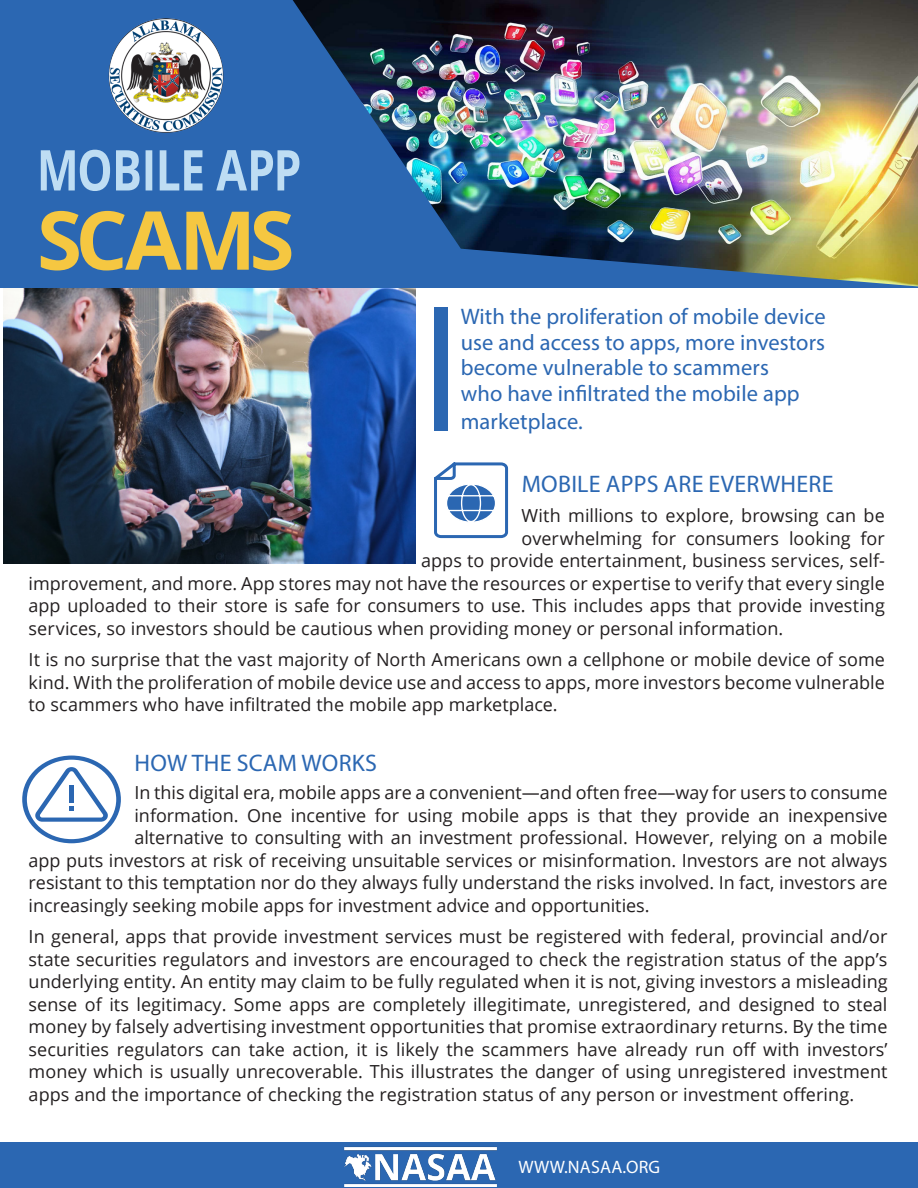
<style>
.page{position:relative;width:918px;height:1188px;background:#fff}
.page>*{position:absolute;margin:0;border:0;box-sizing:border-box;transform-origin:0 0}
.t1{font:24px "Myriad Pro";letter-spacing:.01em;color:#2b67b2}
.P3_-_Intro_Paragraph_-_Large{font:22.5px/25.5px "Myriad Pro";letter-spacing:.005em;color:#2b67b2}
.Numbers{font:18px/22.5px "Open Sans";color:#231f20;text-align:justify}
.t2{font:18px "Myriad Pro";letter-spacing:.01em;color:#fff}
</style>
<div class="page">
<div style="left:0;top:1142px;width:918px;height:46px;background:#2b67b2"></div>
<div style="left:0;top:0;width:918px;height:287px;background:#2b67b2"></div>
<img style="left:293px;top:0;width:625px;height:286px">
<svg style="left:41px;top:211px;width:250px;height:60px"></svg>
<svg style="left:41px;top:150px;width:258px;height:41px"></svg>
<img style="left:109px;top:18px;width:114px;height:115px;border-radius:57px">
<div style="left:434px;top:307px;width:13px;height:124px;background:#2b67b2"></div>
<img style="left:4px;top:289px;width:411px;height:274px">
<svg style="left:434px;top:462px;width:75px;height:77px"></svg>
<svg style="left:22px;top:756px;width:99px;height:87px"></svg>
<img style="left:344px;top:1146px;width:153px;height:41px">
<p class="P3_-_Intro_Paragraph_-_Large" style="left:461px;top:303px;width:367px">With the proliferation of mobile device use and access to apps, more investors become vulnerable to scammers<br>who have infiltrated the mobile app</p>
<p class="P3_-_Intro_Paragraph_-_Large" style="left:461px;top:408px;width:124px">marketplace.</p>
<h1 class="t1" style="left:522px;top:469px;width:313px">MOBILE APPS ARE EVERWHERE</h1>
<p class="Numbers" style="left:522px;top:504px;width:365px">With millions to explore, browsing can be</p>
<p class="Numbers" style="left:522px;top:526px;width:365px">overwhelming for consumers looking for</p>
<p class="Numbers" style="left:421px;top:549px;width:465px">apps to provide entertainment, business services, self-</p>
<p class="Numbers" style="left:29px;top:571px;width:858px">improvement, and more. App stores may not have the resources or expertise to verify that every single</p>
<p class="Numbers" style="left:29px;top:594px;width:858px">app uploaded to their store is safe for consumers to use. This includes apps that provide investing</p>
<p class="Numbers" style="left:29px;top:616px;width:756px">services, so investors should be cautious when providing money or personal information.</p>
<p class="Numbers" style="left:29px;top:648px;width:858px">It is no surprise that the vast majority of North Americans own a cellphone or mobile device of some kind. With the proliferation of mobile device use and access to apps, more investors become vulnerable to scammers who have infiltrated the mobile app marketplace.</p>
<h1 class="t1" style="left:135px;top:748px;width:244px">HOW THE SCAM WORKS</h1>
<p class="Numbers" style="left:134px;top:781px;width:755px">In this digital era, mobile apps are a convenient—and often free—way for users to consume</p>
<p class="Numbers" style="left:134px;top:804px;width:755px">information. One incentive for using mobile apps is that they provide an inexpensive</p>
<p class="Numbers" style="left:134px;top:826px;width:755px">alternative to consulting with an investment professional. However, relying on a mobile</p>
<p class="Numbers" style="left:29px;top:849px;width:860px">app puts investors at risk of receiving unsuitable services or misinformation. Investors are not always</p>
<p class="Numbers" style="left:29px;top:871px;width:860px">resistant to this temptation nor do they always fully understand the risks involved. In fact, investors are</p>
<p class="Numbers" style="left:29px;top:894px;width:623px">increasingly seeking mobile apps for investment advice and opportunities.</p>
<p class="Numbers" style="left:29px;top:925px;width:861px">In general, apps that provide investment services must be registered with federal, provincial and/or state securities regulators and investors are encouraged to check the registration status of the app’s underlying entity. An entity may claim to be fully regulated when it is not, giving investors a misleading sense of its legitimacy. Some apps are completely illegitimate, unregistered, and designed to steal money by falsely advertising investment opportunities that promise extraordinary returns. By the time securities regulators can take action, it is likely the scammers have already run off with investors’ money which is usually unrecoverable. This illustrates the danger of using unregistered investment apps and the importance of checking the registration status of any person or investment offering.</p>
<h1 class="t2" style="left:519px;top:1156px;width:143px">WWW.NASAA.ORG</h1>
</div>
